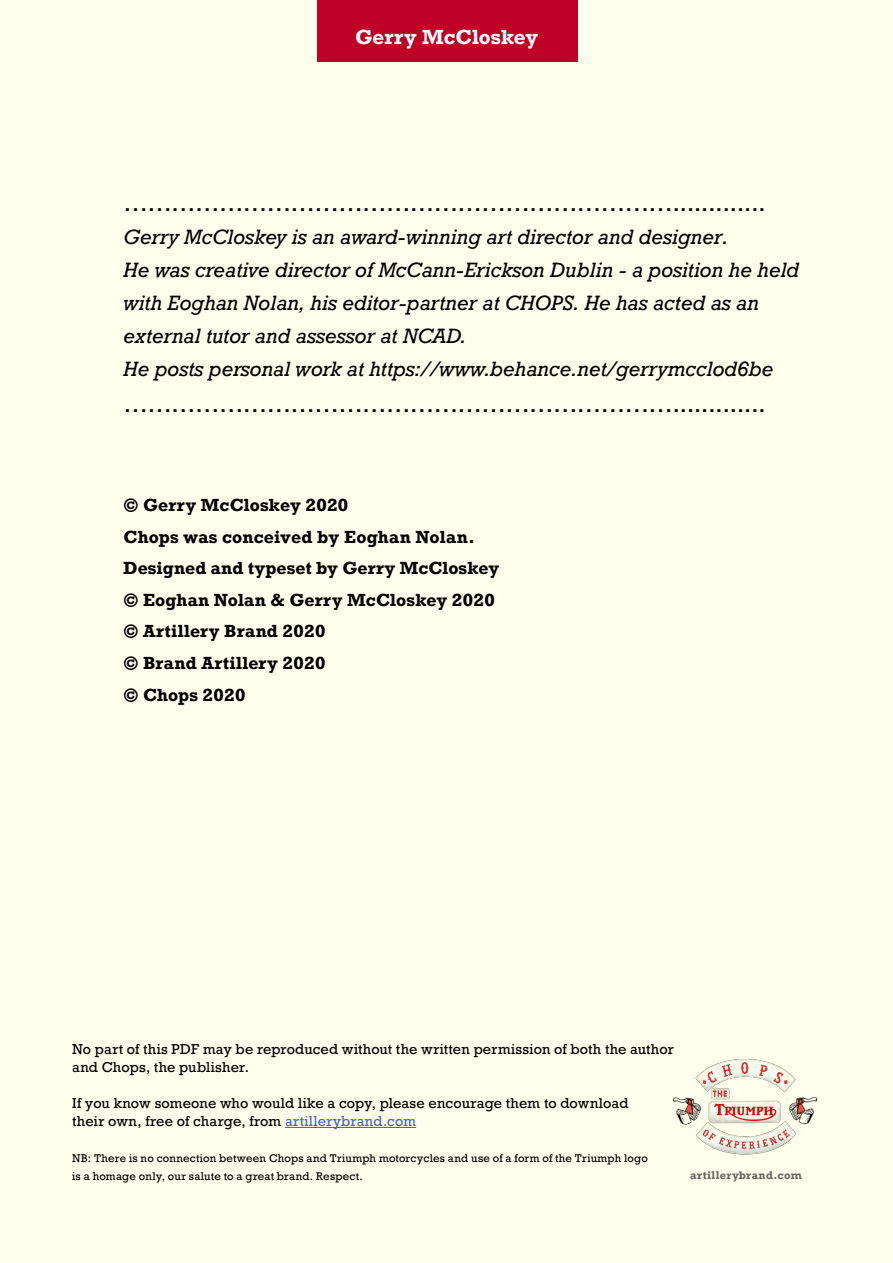
<style>
.page{position:relative;width:893px;height:1263px;background:#ffffed}
.page>*{position:absolute;margin:0;border:0;box-sizing:border-box;transform-origin:0 0}
.t1{font:22.5px "Rockwell";color:#000}
.t2{font:italic 19.5px/33px "Rockwell";color:#000}
.t3{font:700 19.2px "Rockwell";letter-spacing:.005em;color:#fff}
.t4{font:700 16.5px/31.5px "Rockwell";letter-spacing:.01em;color:#000}
.t5{font:13.5px/18px "Rockwell";letter-spacing:.01em;color:#000}
.t6{font:10.5px/18px "Rockwell";letter-spacing:.015em;color:#000}
.t7{font:700 10.5px "Rockwell";letter-spacing:.03em;color:#666}
.s1{color:#4f5cd6}
</style>
<div class="page">
<img style="left:672px;top:1058px;width:146px;height:97px">
<div style="left:317px;top:0;width:260px;height:62px;background:#be0027"></div>
<hr style="left:285px;top:1127px;width:131px;height:1px;background:#4f5cd6">
<p class="t3" style="left:355px;top:25px;width:185px">Gerry McCloskey</p>
<p class="t1" style="left:124px;top:189px;width:643px">…………………………………………………………….............</p>
<p class="t2" style="left:124px;top:221px;width:677px">Gerry McCloskey is an award-winning art director and designer.<br>He was creative director of McCann-Erickson Dublin - a position he held with Eoghan Nolan, his editor-partner at CHOPS. He has acted as an external tutor and assessor at NCAD.<br>He posts personal work at https://www.behance.net/gerrymcclod6be</p>
<p class="t1" style="left:124px;top:390px;width:643px">…………………………………………………………….............</p>
<p class="t4" style="left:124px;top:489px;width:377px">© Gerry McCloskey 2020<br>Chops was conceived by Eoghan Nolan.<br>Designed and typeset by Gerry McCloskey © Eoghan Nolan &amp; Gerry McCloskey 2020 © Artillery Brand 2020<br>© Brand Artillery 2020<br>© Chops 2020</p>
<p class="t5" style="left:72px;top:1040px;width:603px">No part of this PDF may be reproduced without the written permission of both the author and Chops, the publisher.</p>
<p class="t5" style="left:72px;top:1094px;width:558px">If you know someone who would like a copy, please encourage them to download their own, free of charge, from <span class="s1">artillerybrand.com</span></p>
<p class="t6" style="left:72px;top:1149px;width:577px">NB: There is no connection between Chops and Triumph motorcycles and use of a form of the Triumph logo is a homage only, our salute to a great brand. Respect.</p>
<p class="t7" style="left:690px;top:1169px;width:113px">artillerybrand.com</p>
</div>
